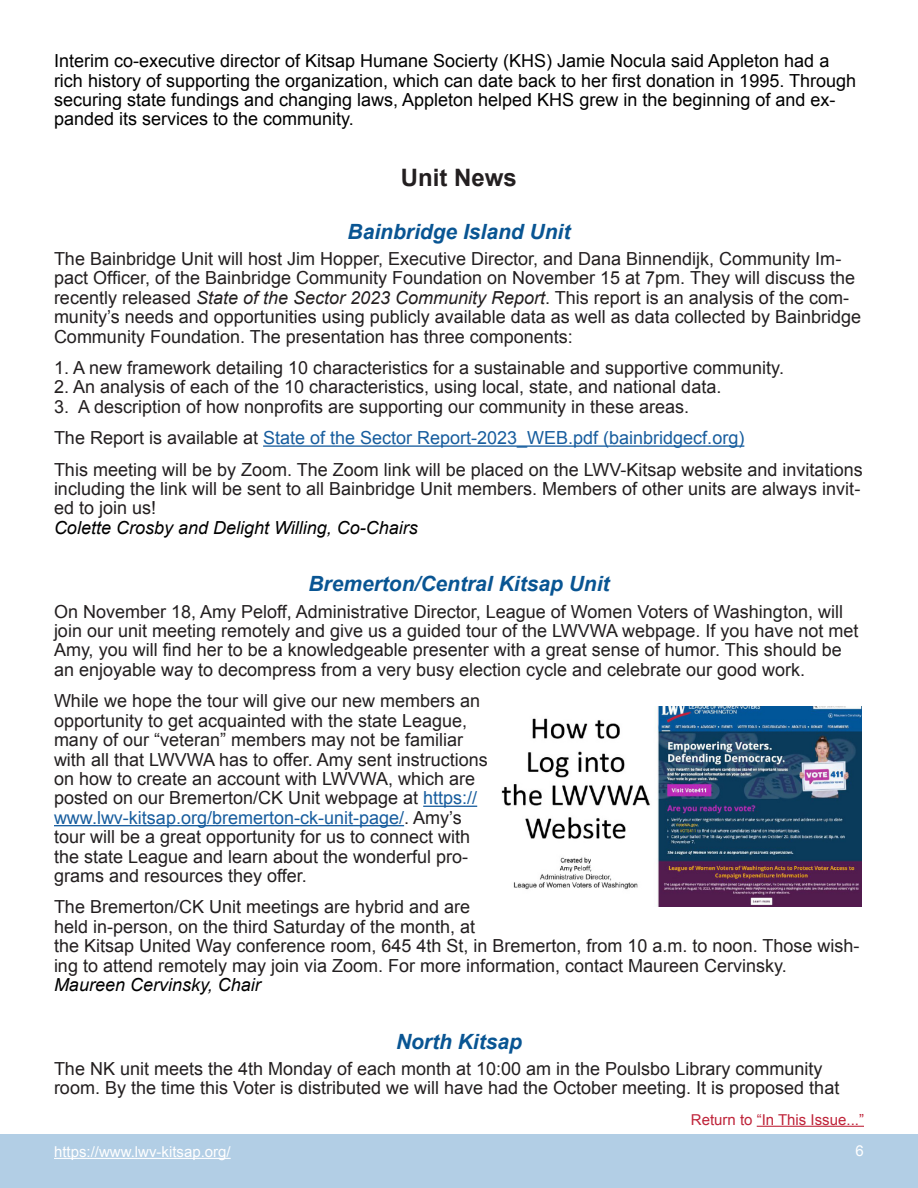
<style>
.page{position:relative;width:918px;height:1188px;background:#fff}
.page>*{position:absolute;margin:0;border:0;box-sizing:border-box;transform-origin:0 0}
.Headline_-_Level_1{font:700 24px "Arial";color:#231f20}
.Sub-heading__Level_2{font:italic 700 21px "Arial";color:#095593}
.Main_Text{font:18px/19.5px "Arial";color:#231f20}
.Main_Text-2{font:18px/19.4px "Arial";color:#000}
.Main_Text-3{font:18px "Arial";color:#175d9e}
.t1{font:15px "Arial";color:#fff}
.Return_to_Front_Page{font:15px "Arial";color:#bf2339}
.s1{font-style:italic}
.s2{color:#231f20}
.s3{font-style:italic;color:#000}
.s4{color:#175d9e}
</style>
<div class="page">
<div style="left:0;top:1134px;width:918px;height:54px;background:#b2cee5"></div>
<hr style="left:54px;top:1158px;width:177px;height:1px;background:#fff">
<hr style="left:263px;top:445px;width:481px;height:2px;background:#175d9e">
<hr style="left:423px;top:806px;width:54px;height:1px;background:#175d9e">
<hr style="left:54px;top:825px;width:350px;height:1px;background:#175d9e">
<hr style="left:757px;top:1126px;width:107px;height:1px;background:#bf2339">
<img style="left:501px;top:706px;width:361px;height:200px">
<p class="Main_Text-2" style="left:54px;top:51px;width:804px">Interim co-executive director of Kitsap Humane Socierty (KHS) Jamie Nocula said Appleton had a rich history of supporting the organization, which can date back to her first donation in 1995. Through securing state fundings and changing laws, Appleton helped KHS grew in the beginning of and ex&shy;panded its services to the community.</p>
<p class="Headline_-_Level_1" style="left:401px;top:162px;width:118px">Unit News</p>
<p class="Sub-heading__Level_2" style="left:348px;top:218px;width:224px">Bainbridge Island Unit</p>
<p class="Main_Text" style="left:54px;top:249px;width:809px">The Bainbridge Unit will host Jim Hopper, Executive Director, and Dana Binnendijk, Community Im&shy;pact Officer, of the Bainbridge Community Foundation on November 15 at 7pm. They will discuss the recently released <span class="s1">State of the Sector 2023 Community Report</span>. This report is an analysis of the com&shy;munity’s needs and opportunities using publicly available data as well as data collected by Bainbridge Community Foundation. The presentation has three components:</p>
<p class="Main_Text" style="left:54px;top:358px;width:732px">1. A new framework detailing 10 characteristics for a sustainable and supportive community.</p>
<p class="Main_Text" style="left:54px;top:377px;width:669px">2. An analysis of each of the 10 characteristics, using local, state, and national data.</p>
<p class="Main_Text" style="left:54px;top:397px;width:637px">3. A description of how nonprofits are supporting our community in these areas.</p>
<p class="Main_Text-3" style="left:54px;top:426px;width:692px"><span class="s2">The Report is available at</span> State of the Sector Report-2023_WEB.pdf (bainbridgecf.org)</p>
<p class="Main_Text" style="left:54px;top:460px;width:810px">This meeting will be by Zoom. The Zoom link will be placed on the LWV-Kitsap website and invitations including the link will be sent to all Bainbridge Unit members. Members of other units are always invit&shy;ed to join us!<br><span class="s3">Colette Crosby and Delight Willing, Co-Chairs</span></p>
<p class="Sub-heading__Level_2" style="left:308px;top:570px;width:303px">Bremerton/Central Kitsap Unit</p>
<p class="Main_Text" style="left:54px;top:602px;width:806px">On November 18, Amy Peloff, Administrative Director, League of Women Voters of Washington, will join our unit meeting remotely and give us a guided tour of the LWVWA webpage. If you have not met Amy, you will find her to be a knowledgeable presenter with a great sense of humor. This should be an enjoyable way to decompress from a very busy election cycle and celebrate our good work.</p>
<p class="Main_Text" style="left:54px;top:691px;width:435px">While we hope the tour will give our new members an opportunity to get acquainted with the state League, many of our “veteran” members may not be familiar with all that LWVWA has to offer. Amy sent instructions on how to create an account with LWVWA, which are posted on our Bremerton/CK Unit webpage at <span class="s4">https:// www.lwv-kitsap.org/bremerton-ck-unit-page/</span>. Amy’s tour will be a great opportunity for us to connect with the state League and learn about the wonderful pro&shy;grams and resources they offer.</p>
<p class="Main_Text" style="left:54px;top:898px;width:807px">The Bremerton/CK Unit meetings are hybrid and are<br>held in-person, on the third Saturday of the month, at<br>the Kitsap United Way conference room, 645 4th St, in Bremerton, from 10 a.m. to noon. Those wish&shy;ing to attend remotely may join via Zoom. For more information, contact Maureen Cervinsky.<br><span class="s3">Maureen Cervinsky, Chair</span></p>
<p class="Sub-heading__Level_2" style="left:396px;top:1028px;width:127px">North Kitsap</p>
<p class="Main_Text" style="left:54px;top:1059px;width:787px">The NK unit meets the 4th Monday of each month at 10:00 am in the Poulsbo Library community room. By the time this Voter is distributed we will have had the October meeting. It is proposed that</p>
<p class="Return_to_Front_Page" style="left:691px;top:1110px;width:175px">Return to “In This Issue...”</p>
<p class="t1" style="left:54px;top:1142px;width:178px">https://www.lwv-kitsap.org/</p>
<p class="t1" style="left:856px;top:1141px;width:10px">6</p>
</div>
